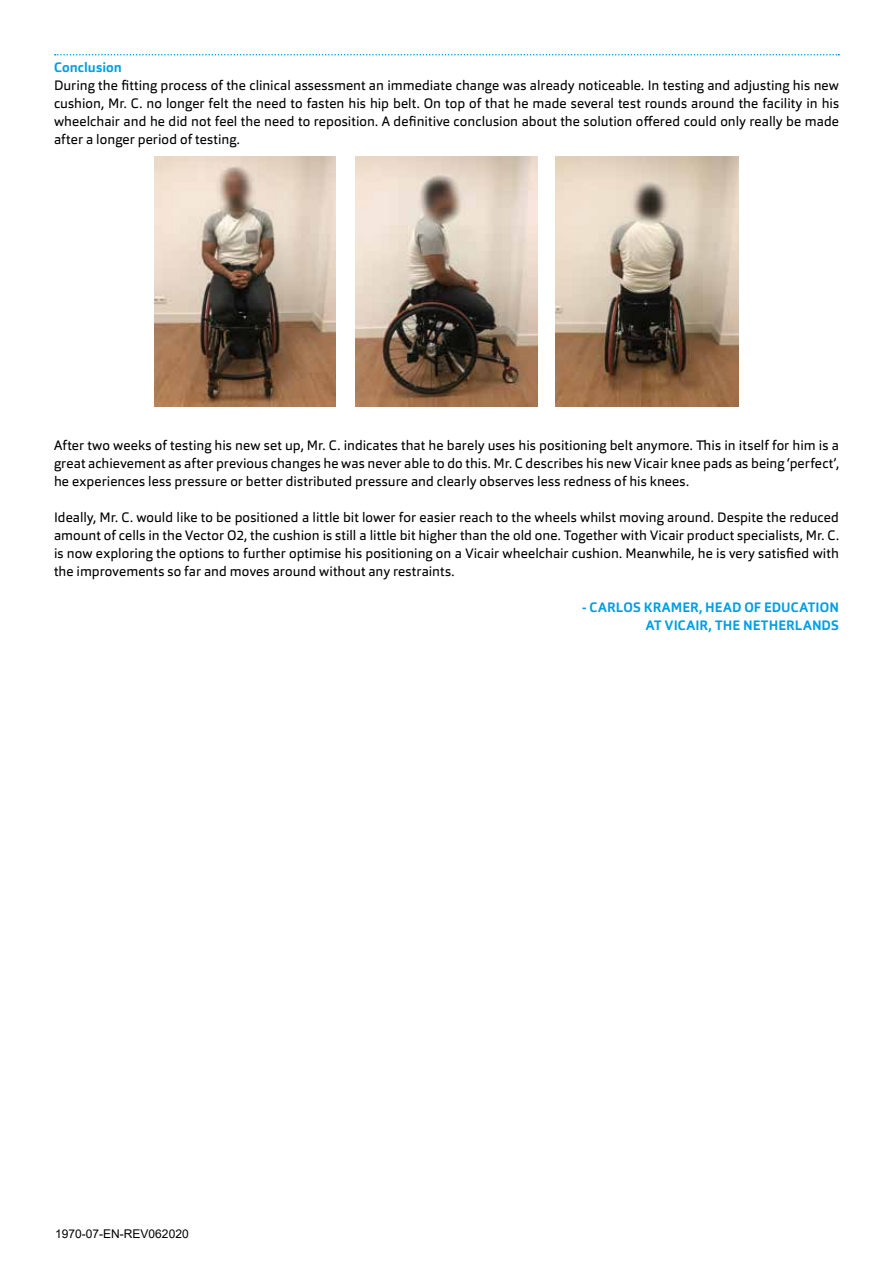
<style>
.page{position:relative;width:893px;height:1263px;background:#fff}
.page>*{position:absolute;margin:0;border:0;box-sizing:border-box;transform-origin:0 0}
.t1{font:13.5px/18px "Orgon";letter-spacing:.01em;color:#000;text-align:justify}
.t2{font:700 13.5px/18px "Orgon";letter-spacing:.005em;color:#009fe3;text-align:right}
.t3{font:12px "Arial";color:#000}
</style>
<div class="page">
<img style="left:556px;top:157px;width:183px;height:250px">
<img style="left:154px;top:157px;width:181px;height:250px">
<img style="left:355px;top:157px;width:183px;height:250px">
<svg style="left:55px;top:54px;width:784px;height:2px"></svg>
<p class="t2" style="left:54px;top:58px;width:69px">Conclusion</p>
<p class="t1" style="left:54px;top:76px;width:787px">During the fitting process of the clinical assessment an immediate change was already noticeable. In testing and adjusting his new cushion, Mr. C. no longer felt the need to fasten his hip belt. On top of that he made several test rounds around the facility in his wheelchair and he did not feel the need to reposition. A definitive conclusion about the solution offered could only really be made after a longer period of testing.</p>
<p class="t1" style="left:54px;top:436px;width:786px">After two weeks of testing his new set up, Mr. C. indicates that he barely uses his positioning belt anymore. This in itself for him is a great achievement as after previous changes he was never able to do this. Mr. C describes his new Vicair knee pads as being ‘perfect’, he experiences less pressure or better distributed pressure and clearly observes less redness of his knees.</p>
<p class="t1" style="left:54px;top:508px;width:786px">Ideally, Mr. C. would like to be positioned a little bit lower for easier reach to the wheels whilst moving around. Despite the reduced amount of cells in the Vector O2, the cushion is still a little bit higher than the old one. Together with Vicair product specialists, Mr. C. is now exploring the options to further optimise his positioning on a Vicair wheelchair cushion. Meanwhile, he is very satisfied with the improvements so far and moves around without any restraints.</p>
<p class="t2" style="left:582px;top:598px;width:258px">- CARLOS KRAMER, HEAD OF EDUCATION<br>AT VICAIR, THE NETHERLANDS</p>
<p class="t3" style="left:55px;top:1225px;width:135px">1970-07-EN-REV062020</p>
</div>
